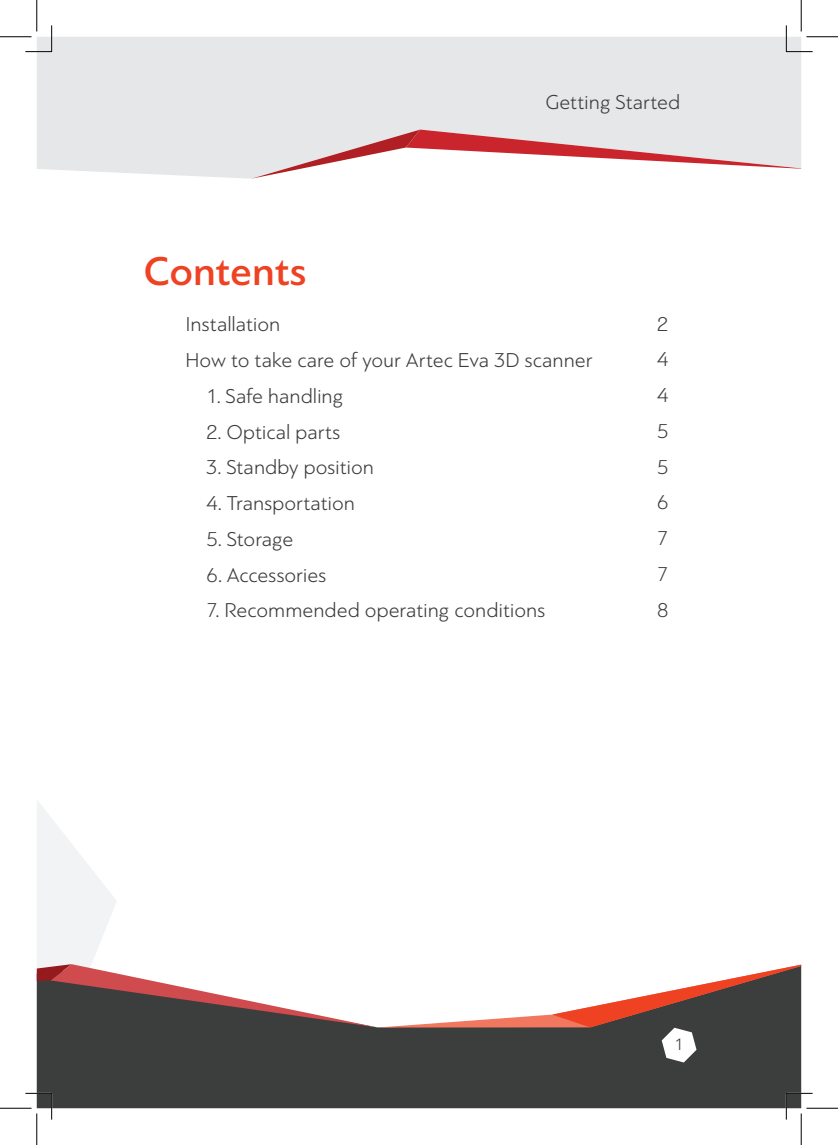
<style>
.page{position:relative;width:838px;height:1145px;background:#fff}
.page>*{position:absolute;margin:0;border:0;box-sizing:border-box;transform-origin:0 0}
.t1{font:500 42px "PF Bague Sans Pro";color:#ef4222}
.t2{font:300 21px/35.7px "PF Bague Sans Pro";color:#3c3d3d}
.t3{font:300 17.5px "PF Bague Sans Pro";color:#3c3d3d}
</style>
<div class="page">
<div style="left:37px;top:37px;width:764px;height:142px;background:#e6e7e9"></div>
<svg style="left:251px;top:130px;width:550px;height:49px"></svg>
<svg style="left:25px;top:25px;width:27px;height:27px"></svg>
<svg style="left:785px;top:25px;width:27px;height:27px"></svg>
<svg style="left:25px;top:800px;width:787px;height:320px"></svg>
<hr style="left:0;top:36px;width:32px;height:1px;background:#000">
<hr style="left:806px;top:36px;width:31px;height:1px;background:#000">
<hr style="left:0;top:1108px;width:32px;height:1px;background:#000">
<hr style="left:806px;top:1108px;width:31px;height:1px;background:#000">
<hr style="left:36px;top:0;width:1px;height:31px;background:#000">
<hr style="left:36px;top:1113px;width:1px;height:32px;background:#000">
<hr style="left:800px;top:0;width:1px;height:31px;background:#000">
<hr style="left:800px;top:1113px;width:1px;height:32px;background:#000">
<p class="t2" style="left:545px;top:84px;width:136px">Getting Started</p>
<h1 class="t1" style="left:143px;top:246px;width:165px">Contents</h1>
<p class="t2" style="left:185px;top:307px;width:408px">Installation<br>How to take care of your Artec Eva 3D scanner</p>
<p class="t2" style="left:206px;top:378px;width:138px">1. Safe handling</p>
<p class="t2" style="left:206px;top:414px;width:135px">2. Optical parts</p>
<p class="t2" style="left:206px;top:450px;width:169px">3. Standby position</p>
<p class="t2" style="left:206px;top:485px;width:150px">4. Transportation</p>
<p class="t2" style="left:206px;top:521px;width:88px">5. Storage</p>
<p class="t2" style="left:206px;top:557px;width:121px">6. Accessories</p>
<p class="t2" style="left:206px;top:593px;width:340px">7. Recommended operating conditions</p>
<p class="t2" style="left:657px;top:306px;width:13px;text-align:justify">2<br>4<br>4<br>5<br>5<br>6<br>7<br>7<br>8</p>
<p class="t3" style="left:674px;top:1034px;width:11px">1</p>
</div>
